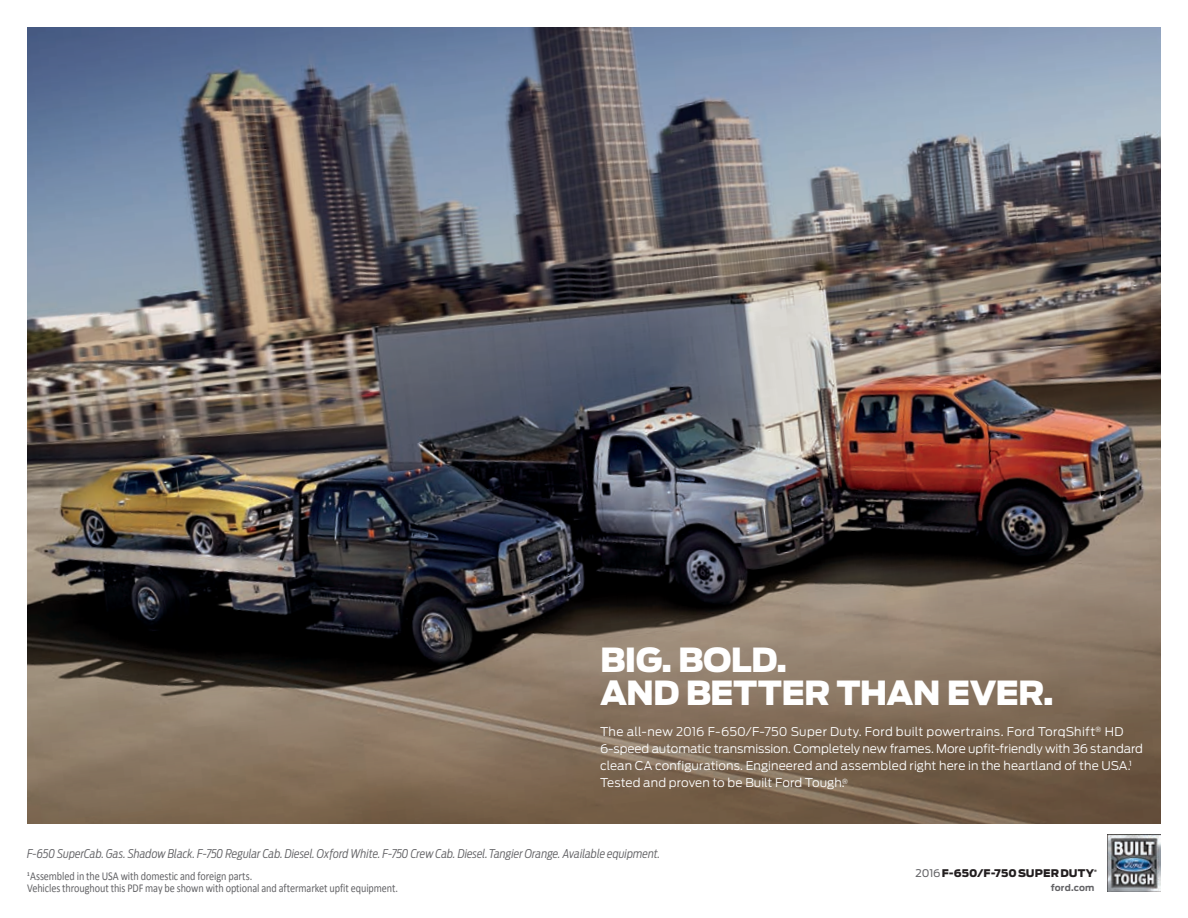
<style>
.page{position:relative;width:1188px;height:918px;background:#fff}
.page>*{position:absolute;margin:0;border:0;box-sizing:border-box;transform-origin:0 0}
.t1{font:900 33px/33px "Ford Antenna";letter-spacing:-.025em;color:#fff}
.t2{font:300 12px/17.2px "Ford Antenna";letter-spacing:.005em;color:#fff}
.t3{font:12px/12px "Calibri";letter-spacing:-.01em;color:#636366;scale:.85 1}
.t4{font:italic 300 12px "Ford Antenna Cond";color:#636366}
.t5{font:900 10.5px "Ford Antenna";letter-spacing:.005em;color:#231f20}
.t6{font:700 9px "Ford Antenna";letter-spacing:.02em;color:#636366}
.t7{font:900 3.45px "Ford Antenna";color:#231f20}
.s1{font-weight:400;color:#636366}
</style>
<div class="page">
<img style="left:27px;top:27px;width:1134px;height:479px">
<img style="left:1107px;top:834px;width:54px;height:57px">
<svg style="left:27px;top:506px;width:1134px;height:318px;background:#64574b"></svg>
<h1 class="t1" style="left:600px;top:640px;width:455px">BIG. BOLD.<br>AND BETTER THAN EVER.</h1>
<p class="t2" style="left:600px;top:721px;width:545px">The all-new 2016 F-650/F-750 Super Duty. Ford built powertrains. Ford TorqShift<sup>®</sup> HD 6-speed automatic transmission. Completely new frames. More upfit-friendly with 36 standard clean CA configurations. Engineered and assembled right here in the heartland of the USA.<sup>1<br></sup>Tested and proven to be Built Ford Tough.<sup>®</sup></p>
<p class="t4" style="left:27px;top:844px;width:635px">F-650 SuperCab. Gas. Shadow Black. F-750 Regular Cab. Diesel. Oxford White. F-750 Crew Cab. Diesel. Tangier Orange. Available equipment.</p>
<p class="t3" style="left:27px;top:870px;width:438px"><sup>1</sup>Assembled in the USA with domestic and foreign parts.<br>Vehicles throughout this PDF may be shown with optional and aftermarket upfit equipment.</p>
<p class="t5" style="left:916px;top:863px;width:180px"><span class="s1">2016</span>F-650/F-750 SUPER DUTY</p>
<p class="t7" style="left:1094px;top:867px;width:4px">®</p>
<p class="t6" style="left:1051px;top:880px;width:45px">ford.com</p>
</div>
